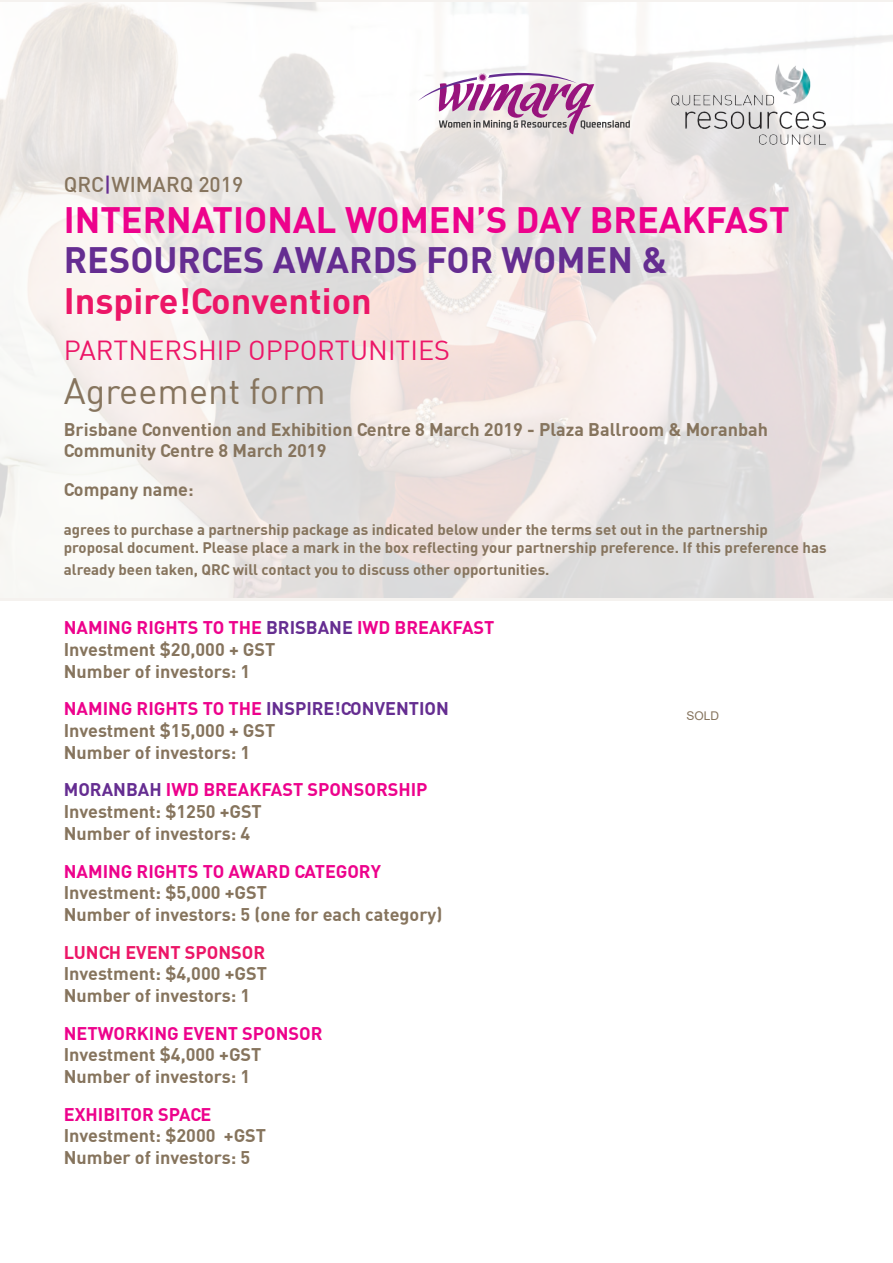
<style>
.page{position:relative;width:893px;height:1263px;background:#fff}
.page>*{position:absolute;margin:0;border:0;box-sizing:border-box;transform-origin:0 0}
.t1{font:700 36px/40.5px "DIN";color:#ed028c}
.t2{font:36px "DIN";color:#86745d}
.t3{font:27px "DIN";color:#ec1667}
.t4{font:500 21px "DIN";color:#86745d}
.t5{font:700 18px/21.6px "DIN";color:#86745d}
.t6{font:700 18px "DIN";color:#ed028c}
.t7{font:700 18px "DIN";color:#652d91}
.t8{font:700 18px "DIN";color:#ec1667}
.t9{font:700 15px/18px "DIN";color:#86745d}
.t10{font:12px "Arial";color:#86745e}
.s1{color:#652d91}
.s2{color:#ec1667}
.s3{color:#ed028c}
</style>
<div class="page">
<img style="left:0;top:3px;width:893px;height:595px">
<svg style="left:418px;top:71px;width:212px;height:63px"></svg>
<img style="left:671px;top:64px;width:155px;height:81px">
<p class="t4" style="left:64px;top:171px;width:181px">QRC<span class="s1">|</span>WIMARQ 2019</p>
<p class="t1" style="left:64px;top:198px;width:727px">INTERNATIONAL WOMEN’S DAY BREAKFAST<br><span class="s1">RESOURCES AWARDS FOR WOMEN &amp;<br></span><span class="s2">Inspire!Convention</span></p>
<p class="t3" style="left:64px;top:334px;width:388px">PARTNERSHIP OPPORTUNITIES</p>
<p class="t2" style="left:64px;top:368px;width:264px">Agreement form</p>
<p class="t5" style="left:64px;top:418px;width:706px">Brisbane Convention and Exhibition Centre 8 March 2019 - Plaza Ballroom &amp; Moranbah<br>Community Centre 8 March 2019</p>
<p class="t5" style="left:64px;top:478px;width:131px">Company name:</p>
<p class="t9" style="left:64px;top:520px;width:764px">agrees to purchase a partnership package as indicated below under the terms set out in the partnership proposal document. Please place a mark in the box reflecting your partnership preference. If this preference has</p>
<p class="t9" style="left:64px;top:560px;width:487px">already been taken, QRC will contact you to discuss other opportunities.</p>
<p class="t6" style="left:64px;top:616px;width:432px">NAMING RIGHTS TO THE <span class="s1">BRISBANE</span> IWD BREAKFAST</p>
<p class="t5" style="left:64px;top:638px;width:213px">Investment $20,000 + GST</p>
<p class="t5" style="left:64px;top:660px;width:188px">Number of investors: 1</p>
<p class="t7" style="left:64px;top:697px;width:387px"><span class="s3">NAMING RIGHTS TO THE</span> INSPIRE!CONVENTION</p>
<p class="t5" style="left:64px;top:719px;width:213px">Investment $15,000 + GST</p>
<p class="t5" style="left:64px;top:741px;width:188px">Number of investors: 1</p>
<p class="t6" style="left:64px;top:778px;width:365px"><span class="s1">MORANBAH</span> IWD BREAKFAST SPONSORSHIP</p>
<p class="t5" style="left:64px;top:800px;width:200px">Investment: $1250 +GST<br>Number of investors: 4</p>
<p class="t6" style="left:64px;top:859px;width:319px">NAMING RIGHTS TO AWARD CATEGORY</p>
<p class="t5" style="left:64px;top:881px;width:205px">Investment: $5,000 +GST</p>
<p class="t5" style="left:64px;top:903px;width:380px">Number of investors: 5 (one for each category)</p>
<p class="t8" style="left:64px;top:940px;width:203px">LUNCH EVENT SPONSOR</p>
<p class="t5" style="left:64px;top:962px;width:205px">Investment: $4,000 +GST</p>
<p class="t5" style="left:64px;top:984px;width:188px">Number of investors: 1</p>
<p class="t6" style="left:64px;top:1021px;width:260px">NETWORKING EVENT SPONSOR</p>
<p class="t5" style="left:64px;top:1043px;width:199px">Investment $4,000 +GST</p>
<p class="t5" style="left:64px;top:1065px;width:188px">Number of investors: 1</p>
<p class="t6" style="left:64px;top:1102px;width:149px">EXHIBITOR SPACE</p>
<p class="t5" style="left:64px;top:1124px;width:204px">Investment: $2000 +GST</p>
<p class="t5" style="left:64px;top:1146px;width:188px">Number of investors: 5</p>
<p class="t10" style="left:686px;top:707px;width:34px">SOLD</p>
</div>
